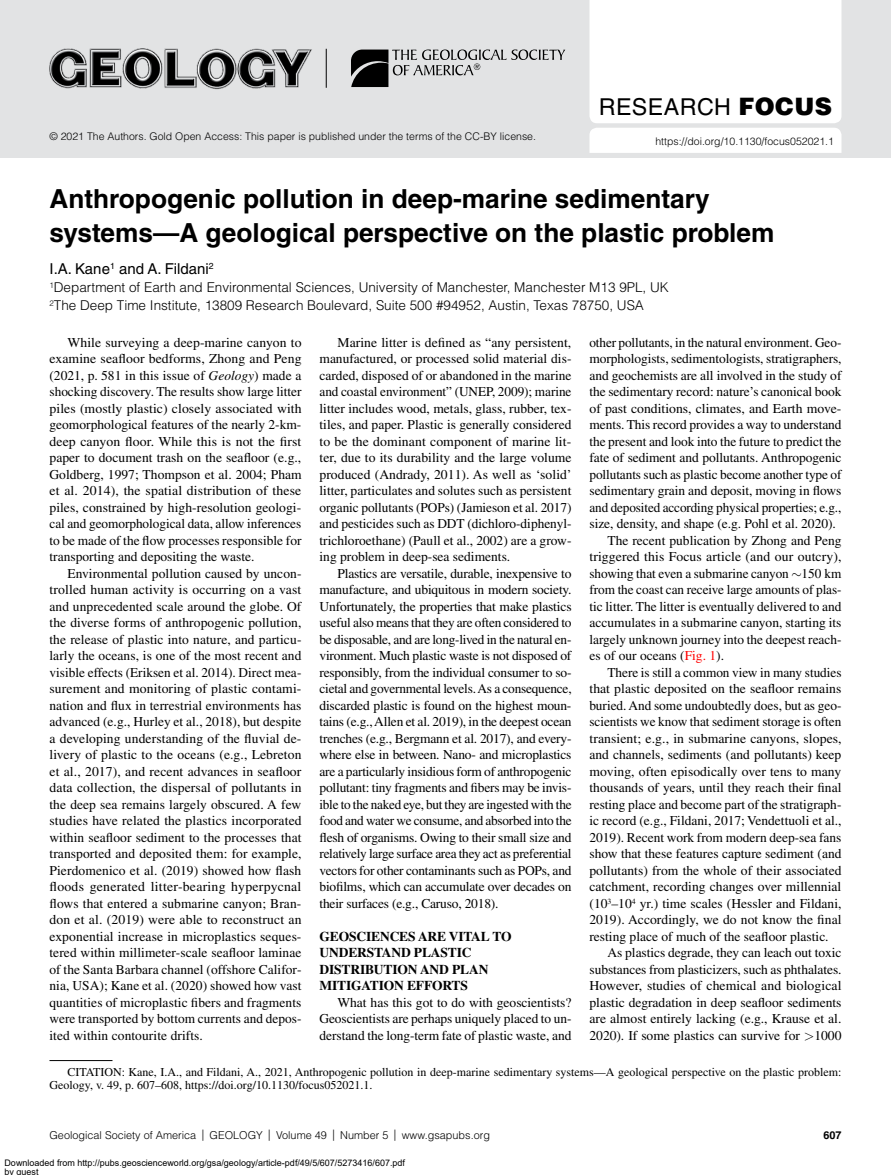
<style>
.page{position:relative;width:891px;height:1175px;background:#fff}
.page>*{position:absolute;margin:0;border:0;box-sizing:border-box;transform-origin:0 0}
.AT{font:700 26.25px/34.5px "Helvetica LT Std";color:#000}
.t1{font:23.25px "Helvetica LT Std";letter-spacing:.02em;color:#000}
.AU{font:15px "Helvetica LT Std";color:#000}
.T{font:13.5px/16.5px "Times LT Std";color:#000;text-align:justify}
.AFF{font:300 13.5px "Helvetica LT Std";color:#000}
._1{font:700 13.5px/16.5px "Times LT Std";letter-spacing:-.01em;color:#000}
.t2{font:12px/13.5px "Times LT Std";color:#000}
.Running_Foot{font:300 10.8px "Helvetica LT Std";color:#000}
.Running_Foot-2{font:700 10.8px "Helvetica LT Std";color:#000}
.id_Tagline{font:300 10.5px "Helvetica LT Std";color:#000}
.t3{font:9px/9px "Arial";color:#000}
.s1{font-weight:900;font-size:24px}
.s2{font-style:italic}
.s3{color:#f00}
.s4{font-size:11.25px}
</style>
<div class="page">
<hr style="left:50px;top:1060px;width:62px;height:1px;background:#000">
<div style="left:0;top:0;width:891px;height:158px;background:#e2e3e4"></div>
<hr style="left:326px;top:49px;width:1px;height:39px;background:#000">
<img style="left:49px;top:48px;width:263px;height:42px">
<svg style="left:351px;top:50px;width:214px;height:37px"></svg>
<div style="left:590px;top:0;width:252px;height:153px;background:#fff"></div>
<p class="id_Tagline" style="left:50px;top:129px;width:488px">© 2021 The Authors. Gold Open Access: This paper is published under the terms of the CC-BY license.</p>
<h2 class="t1" style="left:599px;top:93px;width:235px">RESEARCH <span class="s1">FOCUS</span></h2>
<p class="id_Tagline" style="left:655px;top:135px;width:180px">https://doi.org/10.1130/focus052021.1</p>
<p class="AT" style="left:50px;top:181px;width:727px">Anthropogenic pollution in deep-marine sedimentary systems—A geological perspective on the plastic problem</p>
<p class="AU" style="left:50px;top:260px;width:166px">I.A. Kane<sup>1</sup> and A. Fildani<sup>2</sup></p>
<p class="AFF" style="left:50px;top:279px;width:621px"><sup>1</sup>Department of Earth and Environmental Sciences, University of Manchester, Manchester M13 9PL, UK</p>
<p class="AFF" style="left:50px;top:297px;width:596px"><sup>2</sup>The Deep Time Institute, 13809 Research Boulevard, Suite 500 #94952, Austin, Texas 78750, USA</p>
<p class="T" style="left:50px;top:334px;width:254px;text-indent:18px">While surveying a deep-marine canyon to examine seafloor bedforms, Zhong and Peng (2021, p. 581 in this issue of <span class="s2">Geology</span>) made a shocking discovery. The results show large litter piles (mostly plastic) closely associated with geomorphological features of the nearly 2-km&shy;deep canyon floor. While this is not the first paper to document trash on the seafloor (e.g., Goldberg, 1997; Thompson et al. 2004; Pham et al. 2014), the spatial distribution of these piles, constrained by high-resolution geologi&shy;cal and geomorphological data, allow inferences to be made of the flow processes responsible for transporting and depositing the waste.</p>
<p class="T" style="left:50px;top:565px;width:254px;text-indent:18px">Environmental pollution caused by uncon&shy;trolled human activity is occurring on a vast and unprecedented scale around the globe. Of the diverse forms of anthropogenic pollution, the release of plastic into nature, and particu&shy;larly the oceans, is one of the most recent and visible effects (Eriksen et al. 2014). Direct mea&shy;surement and monitoring of plastic contami&shy;nation and flux in terrestrial environments has advanced (e.g., Hurley et al., 2018), but despite a developing understanding of the fluvial de&shy;livery of plastic to the oceans (e.g., Lebreton et al., 2017), and recent advances in seafloor data collection, the dispersal of pollutants in the deep sea remains largely obscured. A few studies have related the plastics incorporated within seafloor sediment to the processes that transported and deposited them: for example, Pierdomenico et al. (2019) showed how flash floods generated litter-bearing hyperpycnal flows that entered a submarine canyon; Bran&shy;don et al. (2019) were able to reconstruct an exponential increase in microplastics seques&shy;tered within millimeter-scale seafloor laminae of the Santa Barbara channel (offshore Califor&shy;nia, USA); Kane et al. (2020) showed how vast quantities of microplastic fibers and fragments were transported by bottom currents and depos&shy;ited within contourite drifts.</p>
<p class="T" style="left:320px;top:334px;width:254px;text-indent:18px">Marine litter is defined as “any persistent, manufactured, or processed solid material dis&shy;carded, disposed of or abandoned in the marine and coastal environment” (UNEP, 2009); marine litter includes wood, metals, glass, rubber, tex&shy;tiles, and paper. Plastic is generally considered to be the dominant component of marine lit&shy;ter, due to its durability and the large volume produced (Andrady, 2011). As well as ‘solid’ litter, particulates and solutes such as persistent organic pollutants (POPs) (Jamieson et al. 2017) and pesticides such as DDT (dichloro-diphenyl&shy;trichloroethane) (Paull et al., 2002) are a grow&shy;ing problem in deep-sea sediments.</p>
<p class="T" style="left:320px;top:565px;width:254px;text-indent:18px">Plastics are versatile, durable, inexpensive to manufacture, and ubiquitous in modern society.<br>Unfortunately, the properties that make plastics useful also means that they are often considered to be disposable, and are long-lived in the natural en&shy;vironment. Much plastic waste is not disposed of responsibly, from the individual consumer to so&shy;cietal and governmental levels. As a consequence, discarded plastic is found on the highest moun&shy;tains (e.g., Allen et al. 2019), in the deepest ocean trenches (e.g., Bergmann et al. 2017), and every&shy;where else in between. Nano- and microplastics are a particularly insidious form of anthropogenic pollutant: tiny fragments and fibers may be invis&shy;ible to the naked eye, but they are ingested with the food and water we consume, and absorbed into the flesh of organisms. Owing to their small size and relatively large surface area they act as preferential vectors for other contaminants such as POPs, and biofilms, which can accumulate over decades on their surfaces (e.g., Caruso, 2018).</p>
<p class="_1" style="left:320px;top:927px;width:194px">GEOSCIENCES ARE VITAL TO<br>UNDERSTAND PLASTIC<br>DISTRIBUTION AND PLAN<br>MITIGATION EFFORTS</p>
<p class="T" style="left:320px;top:994px;width:254px;text-indent:18px">What has this got to do with geoscientists?<br>Geoscientists are perhaps uniquely placed to un&shy;derstand the long-term fate of plastic waste, and</p>
<p class="T" style="left:590px;top:334px;width:254px">other pollutants, in the natural environment. Geo&shy;morphologists, sedimentologists, stratigraphers, and geochemists are all involved in the study of the sedimentary record: nature’s canonical book of past conditions, climates, and Earth move&shy;ments. This record provides a way to understand the present and look into the future to predict the fate of sediment and pollutants. Anthropogenic pollutants such as plastic become another type of sedimentary grain and deposit, moving in flows and deposited according physical properties; e.g., size, density, and shape (e.g. Pohl et al. 2020).</p>
<p class="T" style="left:608px;top:532px;width:236px">The recent publication by Zhong and Peng</p>
<p class="T" style="left:590px;top:548px;width:254px">triggered this Focus article (and our outcry),</p>
<p class="T" style="left:590px;top:565px;width:253px">showing that even a submarine canyon ∼150 km</p>
<p class="T" style="left:590px;top:581px;width:254px">from the coast can receive large amounts of plas-</p>
<p class="T" style="left:590px;top:598px;width:254px">tic litter. The litter is eventually delivered to and</p>
<p class="T" style="left:590px;top:614px;width:253px">accumulates in a submarine canyon, starting its</p>
<p class="T" style="left:590px;top:631px;width:254px">largely unknown journey into the deepest reach-</p>
<p class="T" style="left:590px;top:647px;width:136px">es of our oceans (<span class="s3">Fig. 1</span>).</p>
<p class="T" style="left:608px;top:664px;width:236px">There is still a common view in many studies</p>
<p class="T" style="left:590px;top:680px;width:253px">that plastic deposited on the seafloor remains</p>
<p class="T" style="left:590px;top:697px;width:253px">buried. And some undoubtedly does, but as geo-</p>
<p class="T" style="left:590px;top:713px;width:253px">scientists we know that sediment storage is often</p>
<p class="T" style="left:590px;top:730px;width:254px">transient; e.g., in submarine canyons, slopes,</p>
<p class="T" style="left:590px;top:746px;width:253px">and channels, sediments (and pollutants) keep</p>
<p class="T" style="left:590px;top:763px;width:253px">moving, often episodically over tens to many</p>
<p class="T" style="left:590px;top:779px;width:253px">thousands of years, until they reach their final</p>
<p class="T" style="left:590px;top:796px;width:254px">resting place and become part of the stratigraph-</p>
<p class="T" style="left:590px;top:812px;width:254px">ic record (e.g., Fildani, 2017; Vendettuoli et al.,</p>
<p class="T" style="left:590px;top:829px;width:253px">2019). Recent work from modern deep-sea fans</p>
<p class="T" style="left:590px;top:845px;width:254px">show that these features capture sediment (and</p>
<p class="T" style="left:590px;top:862px;width:254px">pollutants) from the whole of their associated</p>
<p class="T" style="left:590px;top:878px;width:253px">catchment, recording changes over millennial</p>
<p class="T" style="left:590px;top:895px;width:254px">(10<sup>3</sup>–10<sup>4</sup> yr.) time scales (Hessler and Fildani,</p>
<p class="T" style="left:590px;top:911px;width:254px">2019). Accordingly, we do not know the final</p>
<p class="T" style="left:590px;top:928px;width:241px">resting place of much of the seafloor plastic.</p>
<p class="T" style="left:608px;top:944px;width:236px">As plastics degrade, they can leach out toxic</p>
<p class="T" style="left:590px;top:961px;width:254px">substances from plasticizers, such as phthalates.</p>
<p class="T" style="left:590px;top:977px;width:254px">However, studies of chemical and biological</p>
<p class="T" style="left:590px;top:994px;width:254px">plastic degradation in deep seafloor sediments</p>
<p class="T" style="left:590px;top:1010px;width:253px">are almost entirely lacking (e.g., Krause et al.</p>
<p class="T" style="left:590px;top:1027px;width:254px">2020). If some plastics can survive for 1000</p>
<p class="t2" style="left:50px;top:1065px;width:794px;text-indent:18px">CITATION: Kane, I.A., and Fildani, A., 2021, Anthropogenic pollution in deep-marine sedimentary systems—A geological perspective on the plastic problem:<br>Geology, v. 49, p. 607–608, https://doi.org/10.1130/focus052021.1.</p>
<p class="Running_Foot" style="left:50px;top:1128px;width:442px">Geological Society of America <span class="s4">|</span> GEOLOGY <span class="s4">|</span> Volume 49 <span class="s4">|</span> Number 5 <span class="s4">|</span> www.gsapubs.org</p>
<p class="Running_Foot-2" style="left:823px;top:1128px;width:20px">607</p>
<p class="t3" style="left:4px;top:1159px;width:402px">Downloaded from http://pubs.geoscienceworld.org/gsa/geology/article-pdf/49/5/607/5273416/607.pdf by guest</p>
</div>
